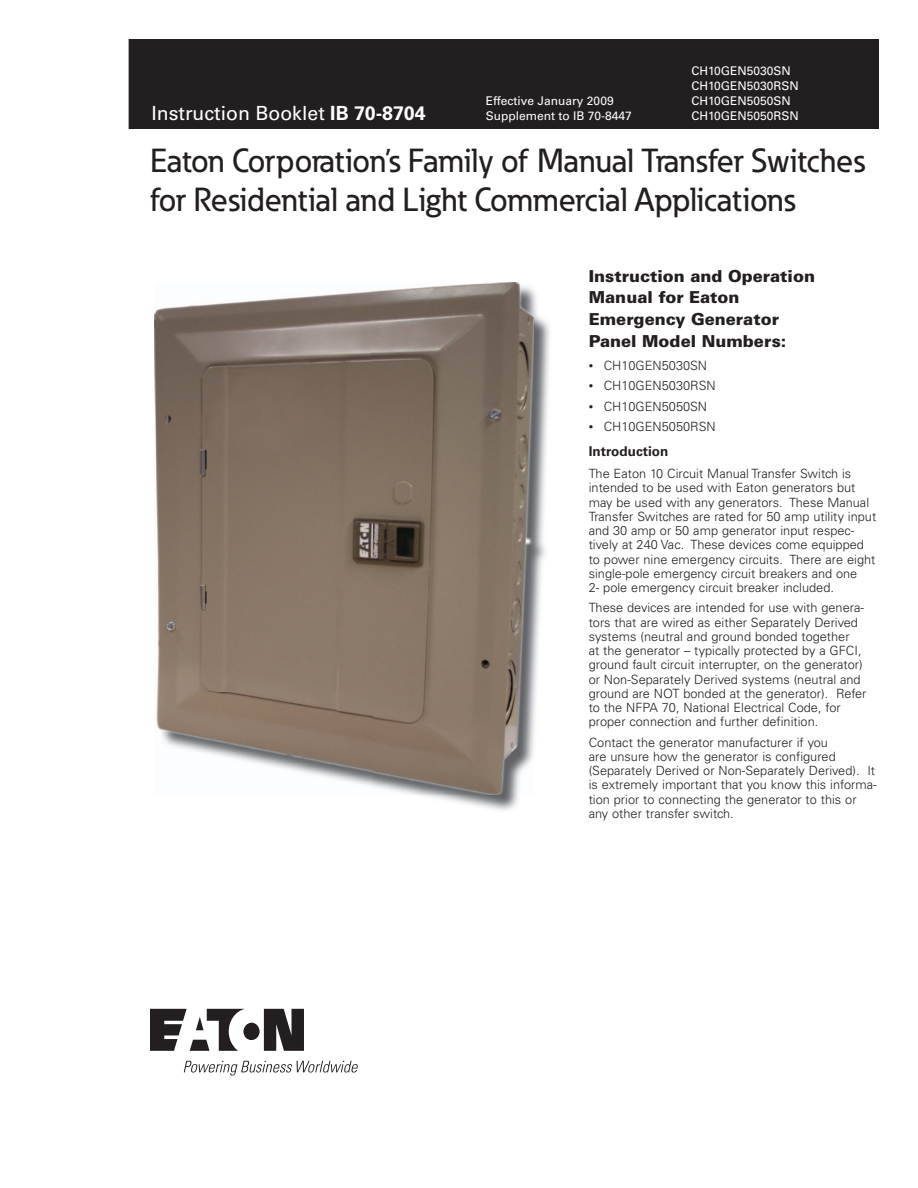
<style>
.page{position:relative;width:918px;height:1188px;background:#fff}
.page>*{position:absolute;margin:0;border:0;box-sizing:border-box;transform-origin:0 0}
.t1{font:500 33px/39px "Eaton";color:#231f20}
.t2{font:19.5px "Univers";color:#fff}
.t3{font:900 16.5px/21.8px "Univers";color:#231f20}
.t4{font:700 13.5px "Univers LT";color:#231f20}
.t5{font:300 12.75px/14.2px "Univers";color:#231f20}
.t6{font:12px/15px "Univers";color:#fff}
.s1{font-family:"Univers LT";font-weight:700}
.s2{font-size:9px}
</style>
<div class="page">
<div style="left:129px;top:39px;width:750px;height:90px;background:#231f20"></div>
<svg style="left:150px;top:1009px;width:154px;height:42px"></svg>
<svg style="left:184px;top:1061px;width:174px;height:15px"></svg>
<img style="left:420px;top:290px;width:130px;height:520px">
<img style="left:154px;top:282px;width:366px;height:51px">
<img style="left:154px;top:333px;width:2px;height:127px">
<img style="left:156px;top:284px;width:377px;height:511px">
<p class="t6" style="left:691px;top:63px;width:109px">CH10GEN5030SN<br>CH10GEN5030RSN<br>CH10GEN5050SN</p>
<p class="t6" style="left:486px;top:93px;width:148px">Effective January 2009<br>Supplement to IB 70-8447</p>
<h2 class="t2" style="left:152px;top:101px;width:276px">Instruction Booklet <span class="s1">IB 70-8704</span></h2>
<p class="t6" style="left:691px;top:108px;width:109px">CH10GEN5050RSN</p>
<h1 class="t1" style="left:150px;top:141px;width:717px">Eaton Corporation’s Family of Manual Transfer Switches for Residential and Light Commercial Applications</h1>
<p class="t3" style="left:589px;top:265px;width:228px">instruction and operation<br>Manual for eaton emergency Generator panel Model numbers:</p>
<p class="t5" style="left:589px;top:359px;width:120px"><span class="s2">•</span> CH10GEN5030SN</p>
<p class="t5" style="left:589px;top:379px;width:128px"><span class="s2">•</span> CH10GEN5030RSN</p>
<p class="t5" style="left:589px;top:399px;width:120px"><span class="s2">•</span> CH10GEN5050SN</p>
<p class="t5" style="left:589px;top:419px;width:128px"><span class="s2">•</span> CH10GEN5050RSN</p>
<p class="t4" style="left:589px;top:444px;width:81px">Introduction</p>
<p class="t5" style="left:589px;top:467px;width:289px">The Eaton 10 Circuit Manual Transfer Switch is intended to be used with Eaton generators but may be used with any generators. These Manual Transfer Switches are rated for 50 amp utility input and 30 amp or 50 amp generator input respec&shy;tively at 240 Vac. These devices come equipped to power nine emergency circuits. There are eight single-pole emergency circuit breakers and one<br>2- pole emergency circuit breaker included.</p>
<p class="t5" style="left:589px;top:601px;width:279px">These devices are intended for use with genera&shy;tors that are wired as either Separately Derived systems (neutral and ground bonded together<br>at the generator – typically protected by a GFCI, ground fault circuit interrupter, on the generator) or Non-Separately Derived systems (neutral and ground are NOT bonded at the generator). Refer to the NFPA 70, National Electrical Code, for proper connection and further definition.</p>
<p class="t5" style="left:589px;top:735px;width:289px">Contact the generator manufacturer if you<br>are unsure how the generator is configured (Separately Derived or Non-Separately Derived). It is extremely important that you know this informa&shy;tion prior to connecting the generator to this or any other transfer switch.</p>
</div>
